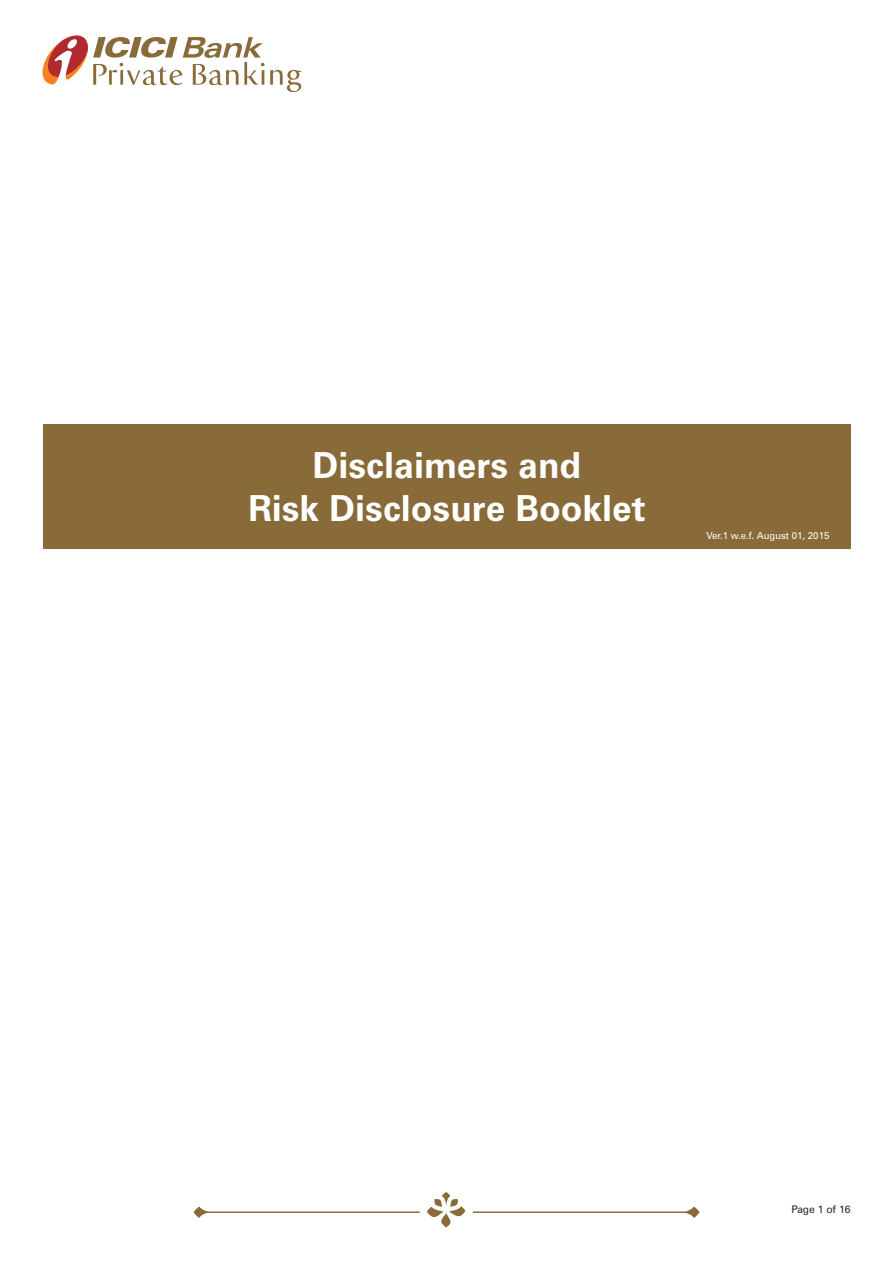
<style>
.page{position:relative;width:893px;height:1263px;background:#fff}
.page>*{position:absolute;margin:0;border:0;box-sizing:border-box;transform-origin:0 0}
.t1{font:700 36px/43.2px "Zurich BT";color:#fff;text-align:center}
.t2{font:10.5px "Zurich BT";color:#231f20}
.t3{font:9.75px "Zurich BT";color:#fff}
</style>
<div class="page">
<div style="left:43px;top:425px;width:807px;height:124px;background:#886b39"></div>
<svg style="left:270px;top:70px;width:31px;height:22px"></svg>
<svg style="left:42px;top:35px;width:222px;height:51px"></svg>
<svg style="left:427px;top:1192px;width:38px;height:35px"></svg>
<svg style="left:194px;top:1206px;width:226px;height:12px"></svg>
<svg style="left:473px;top:1206px;width:227px;height:12px"></svg>
<p class="t1" style="left:248px;top:447px;width:399px">Disclaimers and<br>Risk Disclosure Booklet</p>
<p class="t3" style="left:706px;top:532px;width:125px">Ver.1 w.e.f. August 01, 2015</p>
<p class="t2" style="left:792px;top:1205px;width:61px">Page 1 of 16</p>
</div>
